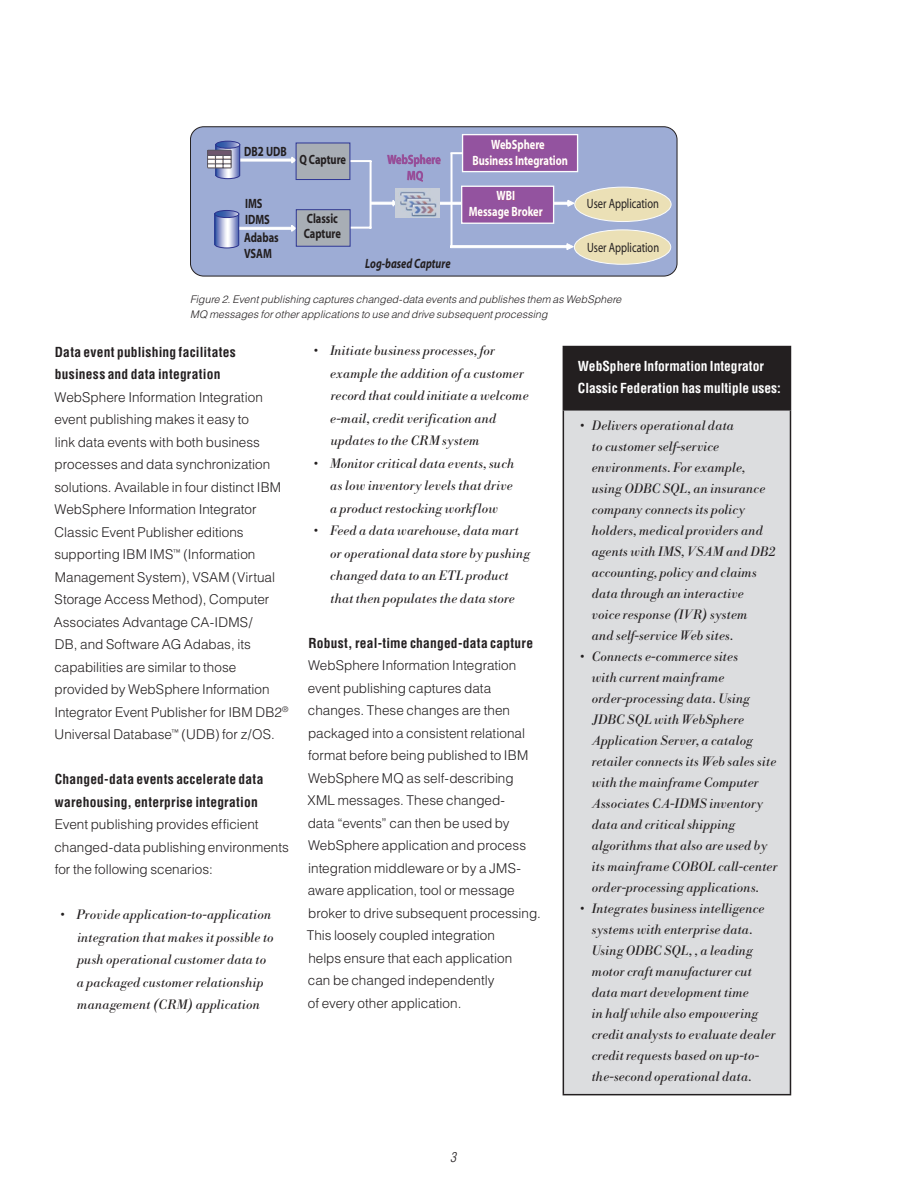
<style>
.page{position:relative;width:918px;height:1188px;background:#fff}
.page>*{position:absolute;margin:0;border:0;box-sizing:border-box;transform-origin:0 0}
.t1{font:italic 13.5px/21px "Bodoni BE";letter-spacing:.02em;color:#231f20}
.t2{font:300 13.5px/22.5px "Helvetica";color:#231f20}
.t3{font:700 condensed 13.5px/22.5px "Helvetica";letter-spacing:.015em;color:#231f20}
.t4{font:700 condensed 13.5px/22.5px "Helvetica";color:#fff}
.t5{font:700 13.5px/16.2px "Myriad";color:#231f20;scale:.78 1}
.t6{font:700 13.5px/16.2px "Myriad";color:#fff;text-align:center;scale:.78 1}
.t7{font:13.5px "Myriad";color:#231f20;scale:.78 1}
.t8{font:italic 700 13.5px "Myriad";color:#231f20;scale:.78 1}
.t9{font:700 13.5px/16.2px "Myriad";color:#934d9d;text-align:center;scale:.78 1}
.t10{font:italic 300 condensed 13.5px "Helvetica";color:#231f20}
.t11{font:italic 300 10.5px/15px "Helvetica";letter-spacing:.005em;color:#231f20}
.s1{font-size:13.95px}
</style>
<div class="page">
<div style="left:563px;top:347px;width:227px;height:63px;background:#231f20"></div>
<div style="left:563px;top:410px;width:227px;height:685px;background:#dcdddf"></div>
<hr style="left:563px;top:346px;width:228px;height:1px;background:#231f20">
<hr style="left:790px;top:347px;width:1px;height:62px;background:#231f20">
<hr style="left:563px;top:409px;width:228px;height:2px;background:#231f20">
<hr style="left:563px;top:411px;width:1px;height:683px;background:#231f20">
<hr style="left:790px;top:411px;width:1px;height:683px;background:#231f20">
<hr style="left:563px;top:1094px;width:228px;height:1px;background:#231f20">
<div style="left:190px;top:127px;width:487px;height:149px;background:#9dacd5;border-radius:13px"></div>
<div style="left:190px;top:126px;width:487px;height:150px;border:1px solid #231f20;border-radius:13px"></div>
<svg style="left:372px;top:200px;width:24px;height:6px"></svg>
<div style="left:575px;top:187px;width:96px;height:35px;background:#ebe0b6;border-radius:50%"></div>
<div style="left:574px;top:187px;width:97px;height:35px;border:1px solid #fbfcfc;border-radius:50%"></div>
<div style="left:463px;top:135px;width:115px;height:37px;background:#93539f"></div>
<div style="left:462px;top:134px;width:116px;height:38px;border:1px solid #fbfcfc"></div>
<svg style="left:388px;top:154px;width:53px;height:28px"></svg>
<svg style="left:473px;top:140px;width:94px;height:28px"></svg>
<div style="left:574px;top:230px;width:97px;height:34px;background:#ebe0b6;border-radius:50%"></div>
<div style="left:574px;top:230px;width:97px;height:35px;border:1px solid #fbfcfc;border-radius:50%"></div>
<svg style="left:450px;top:244px;width:124px;height:6px"></svg>
<hr style="left:451px;top:153px;width:2px;height:95px;background:#fff">
<div style="left:462px;top:186px;width:92px;height:37px;background:#93539f"></div>
<div style="left:461px;top:186px;width:93px;height:38px;border:1px solid #fbfcfc"></div>
<svg style="left:439px;top:191px;width:135px;height:29px"></svg>
<svg style="left:451px;top:152px;width:12px;height:2px"></svg>
<img style="left:396px;top:189px;width:43px;height:29px">
<hr style="left:322px;top:227px;width:49px;height:2px;background:#fff">
<hr style="left:370px;top:161px;width:2px;height:68px;background:#fff">
<hr style="left:322px;top:160px;width:49px;height:2px;background:#fff">
<div style="left:296px;top:210px;width:54px;height:36px;background:#a8aeb5"></div>
<div style="left:296px;top:209px;width:54px;height:37px;border:1px solid #2e3794"></div>
<div style="left:296px;top:143px;width:54px;height:37px;background:#a8aeb5"></div>
<div style="left:296px;top:143px;width:54px;height:37px;border:1px solid #2e3794"></div>
<div style="left:214px;top:210px;width:25px;height:8px;border:1px solid #2e338d;border-radius:50%"></div>
<svg style="left:214px;top:211px;width:82px;height:38px"></svg>
<svg style="left:218px;top:147px;width:20px;height:3px"></svg>
<div style="left:216px;top:144px;width:24px;height:32px;border:1px solid #2e338d"></div>
<svg style="left:216px;top:141px;width:24px;height:7px"></svg>
<div style="left:215px;top:141px;width:25px;height:8px;border:1px solid #2e338d;border-radius:50%"></div>
<svg style="left:207px;top:150px;width:89px;height:29px"></svg>
<p class="t5" style="left:244px;top:144px;width:56px">DB<span class="s1">2</span> UDB</p>
<p class="t5" style="left:245px;top:196px;width:33px">IMS<br>IDMS</p>
<p class="t5" style="left:244px;top:230px;width:46px">Adabas<br>VSAM</p>
<p class="t5" style="left:299px;top:152px;width:62px">Q Capture</p>
<p class="t5" style="left:304px;top:212px;width:49px;line-height:15px">Classic<br>Capture</p>
<p class="t9" style="left:387px;top:152px;width:70px">WebSphere<br>MQ</p>
<p class="t8" style="left:365px;top:256px;width:111px">Log-based Capture</p>
<p class="t6" style="left:472px;top:137px;width:124px">WebSphere<br>Business Integration</p>
<p class="t6" style="left:469px;top:188px;width:96px">WBI<br>Message Broker</p>
<p class="t7" style="left:587px;top:197px;width:94px">User Application</p>
<p class="t7" style="left:587px;top:240px;width:94px">User Application</p>
<p class="t11" style="left:190px;top:291px;width:433px">Figure 2. Event publishing captures changed-data events and publishes them as WebSphere<br>MQ messages for other applications to use and drive subsequent processing</p>
<p class="t3" style="left:55px;top:340px;width:183px">Data event publishing facilitates business and data integration</p>
<p class="t2" style="left:54px;top:385px;width:236px">WebSphere Information Integration event publishing makes it easy to<br>link data events with both business processes and data synchronization solutions. Available in four distinct IBM WebSphere Information Integrator Classic Event Publisher editions supporting IBM IMS<sup>™</sup> (Information Management System), VSAM (Virtual Storage Access Method), Computer Associates Advantage CA-IDMS/<br>DB, and Software AG Adabas, its capabilities are similar to those provided by WebSphere Information Integrator Event Publisher for IBM DB2<sup>® </sup>Universal Database<sup>™</sup> (UDB) for z/OS.</p>
<p class="t3" style="left:55px;top:768px;width:210px">Changed-data events accelerate data warehousing, enterprise integration</p>
<p class="t2" style="left:54px;top:813px;width:236px">Event publishing provides efficient changed-data publishing environments for the following scenarios:</p>
<p class="t1" style="left:77px;top:904px;width:198px;line-height:22.5px;text-indent:-17px">• Provide application-to-application integration that makes it possible to push operational customer data to a packaged customer relationship management (CRM) application</p>
<p class="t1" style="left:330px;top:340px;width:200px;line-height:22.5px;text-indent:-17px">• Initiate business processes, for example the addition of a customer record that could initiate a welcome e-mail, credit verification and updates to the CRM system</p>
<p class="t1" style="left:330px;top:452px;width:185px;line-height:22.5px;text-align:justify;text-indent:-17px">• Monitor critical data events, such as low inventory levels that drive a product restocking workflow</p>
<p class="t1" style="left:330px;top:520px;width:201px;line-height:22.5px;text-indent:-17px">• Feed a data warehouse, data mart or operational data store by pushing changed data to an ETL product that then populates the data store</p>
<p class="t3" style="left:308px;top:632px;width:226px">Robust, real-time changed-data capture</p>
<p class="t2" style="left:307px;top:654px;width:236px">WebSphere Information Integration event publishing captures data changes. These changes are then packaged into a consistent relational format before being published to IBM WebSphere MQ as self-describing XML messages. These changed-<br>data “events” can then be used by WebSphere application and process integration middleware or by a JMS&shy;aware application, tool or message broker to drive subsequent processing.<br>This loosely coupled integration<br>helps ensure that each application<br>can be changed independently<br>of every other application.</p>
<p class="t10" style="left:450px;top:1148px;width:7px">3</p>
<p class="t4" style="left:578px;top:355px;width:204px">WebSphere Information Integrator<br>Classic Federation has multiple uses:</p>
<p class="t1" style="left:592px;top:416px;width:185px;text-indent:-12px">• Delivers operational data<br>to customer self-service environments. For example, using ODBC SQL, an insurance company connects its policy holders, medical providers and agents with IMS, VSAM and DB2 accounting, policy and claims data through an interactive<br>voice response (IVR) system<br>and self-service Web sites.</p>
<p class="t1" style="left:592px;top:647px;width:187px;text-indent:-12px">• Connects e-commerce sites<br>with current mainframe order-processing data. Using<br>JDBC SQL with WebSphere<br>Application Server, a catalog retailer connects its Web sales site with the mainframe Computer<br>Associates CA-IDMS inventory data and critical shipping algorithms that also are used by its mainframe COBOL call-center order-processing applications.</p>
<p class="t1" style="left:592px;top:899px;width:185px;text-indent:-12px">• Integrates business intelligence systems with enterprise data.<br>Using ODBC SQL, , a leading motor craft manufacturer cut data mart development time<br>in half while also empowering credit analysts to evaluate dealer credit requests based on up-to&shy;the-second operational data.</p>
</div>
